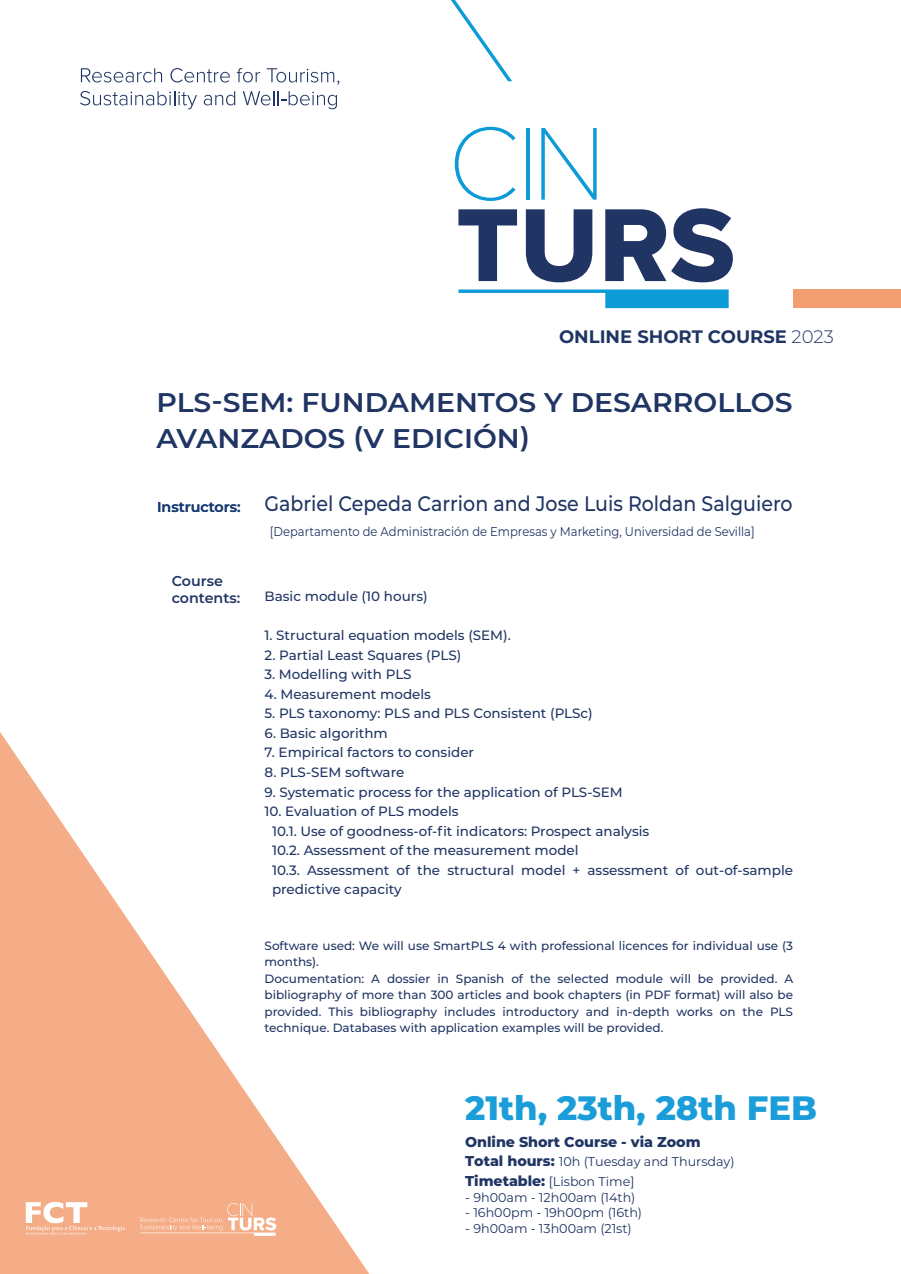
<style>
.page{position:relative;width:901px;height:1274px;background:#fff}
.page>*{position:absolute;margin:0;border:0;box-sizing:border-box;transform-origin:0 0}
.t1{font:800 33.75px "Montserrat";color:#1a9dd9}
.t2{font:600 27px/36px "Montserrat";color:#203563;scale:1.05 1}
.t3{font:500 21px "Montserrat";color:#203563;scale:.91 1}
.t4{font:700 18px "Montserrat";color:#203563}
.t5{font:800 14.25px "Montserrat";letter-spacing:-.005em;color:#203563}
.t6{font:600 14.25px/17.1px "Montserrat";color:#203563}
.t7{font:500 13.5px/19.5px "Montserrat";color:#203563}
.t8{font:12.75px/19.5px "Montserrat";letter-spacing:-.005em;color:#203563}
.t9{font:12.75px "Montserrat";letter-spacing:-.005em;color:#203563;scale:.91 1}
.t10{font:500 12px/16.5px "Montserrat";color:#203563}
.s1{font-weight:300}
.s2{font-weight:600;font-size:14.25px}
.s3{font-weight:800;font-size:14.25px}
</style>
<div class="page">
<svg style="left:0;top:732px;width:369px;height:541px"></svg>
<div style="left:793px;top:289px;width:108px;height:19px;background:#f29e71"></div>
<svg style="left:455px;top:127px;width:60px;height:74px"></svg>
<hr style="left:526px;top:128px;width:3px;height:72px;background:#0d9bd7">
<svg style="left:458px;top:289px;width:270px;height:19px"></svg>
<svg style="left:541px;top:128px;width:55px;height:72px"></svg>
<svg style="left:458px;top:209px;width:59px;height:72px"></svg>
<svg style="left:526px;top:209px;width:66px;height:73px"></svg>
<svg style="left:605px;top:208px;width:128px;height:74px"></svg>
<svg style="left:451px;top:0;width:61px;height:81px"></svg>
<svg style="left:81px;top:68px;width:81px;height:14px"></svg>
<svg style="left:170px;top:68px;width:60px;height:14px"></svg>
<svg style="left:237px;top:68px;width:23px;height:14px"></svg>
<svg style="left:267px;top:68px;width:72px;height:17px"></svg>
<svg style="left:80px;top:91px;width:117px;height:18px"></svg>
<svg style="left:204px;top:91px;width:31px;height:14px"></svg>
<svg style="left:243px;top:91px;width:94px;height:18px"></svg>
<svg style="left:26px;top:1201px;width:99px;height:33px"></svg>
<svg style="left:140px;top:1202px;width:136px;height:33px;background:#f5b998"></svg>
<h3 class="t4" style="left:559px;top:323px;width:276px">ONLINE SHORT COURSE <span class="s1">2023</span></h3>
<h2 class="t2" style="left:156px;top:383px;width:607px">PLS-SEM: FUNDAMENTOS Y DESARROLLOS<br>AVANZADOS (V EDICIÓN)</h2>
<h3 class="t3" style="left:157px;top:489px;width:700px"><span class="s2">Instructors:</span> Gabriel Cepeda Carrion and Jose Luis Roldan Salguiero</h3>
<p class="t9" style="left:270px;top:522px;width:534px">[Departamento de Administración de Empresas y Marketing, Universidad de Sevilla]</p>
<p class="t6" style="left:172px;top:571px;width:70px">Course contents:</p>
<p class="t7" style="left:264px;top:586px;width:165px">Basic module (10 hours)</p>
<p class="t7" style="left:264px;top:625px;width:248px">1. Structural equation models (SEM).</p>
<p class="t7" style="left:264px;top:644px;width:198px">2. Partial Least Squares (PLS)</p>
<p class="t7" style="left:264px;top:664px;width:149px">3. Modelling with PLS</p>
<p class="t7" style="left:264px;top:683px;width:168px">4. Measurement models</p>
<p class="t7" style="left:264px;top:703px;width:329px">5. PLS taxonomy: PLS and PLS Consistent (PLSc)</p>
<p class="t7" style="left:264px;top:722px;width:125px">6. Basic algorithm</p>
<p class="t7" style="left:264px;top:742px;width:211px">7. Empirical factors to consider</p>
<p class="t7" style="left:264px;top:761px;width:141px">8. PLS-SEM software</p>
<p class="t7" style="left:264px;top:781px;width:360px">9. Systematic process for the application of PLS-SEM</p>
<p class="t7" style="left:272px;top:800px;width:522px;text-indent:-8px">10. Evaluation of PLS models<br>10.1. Use of goodness-of-fit indicators: Prospect analysis<br>10.2. Assessment of the measurement model<br>10.3. Assessment of the structural model + assessment of out-of-sample predictive capacity</p>
<p class="t10" style="left:264px;top:936px;width:530px">Software used: We will use SmartPLS 4 with professional licences for individual use (3 months).<br>Documentation: A dossier in Spanish of the selected module will be provided. A bibliography of more than 300 articles and book chapters (in PDF format) will also be provided. This bibliography includes introductory and in-depth works on the PLS technique. Databases with application examples will be provided.</p>
<h1 class="t1" style="left:465px;top:1082px;width:353px">21th, 23th, 28th FEB</h1>
<p class="t5" style="left:465px;top:1131px;width:237px">Online Short Course - via Zoom</p>
<p class="t8" style="left:465px;top:1151px;width:271px"><span class="s3">Total hours:</span> 10h (Tuesday and Thursday)<br><span class="s3">Timetable:</span> [Lisbon Time]</p>
<p class="t8" style="left:465px;top:1186px;width:172px">- 9h00am - 12h00am (14th)</p>
<p class="t8" style="left:465px;top:1202px;width:178px">- 16h00pm - 19h00pm (16th)</p>
<p class="t8" style="left:465px;top:1218px;width:168px">- 9h00am - 13h00am (21st)</p>
</div>
